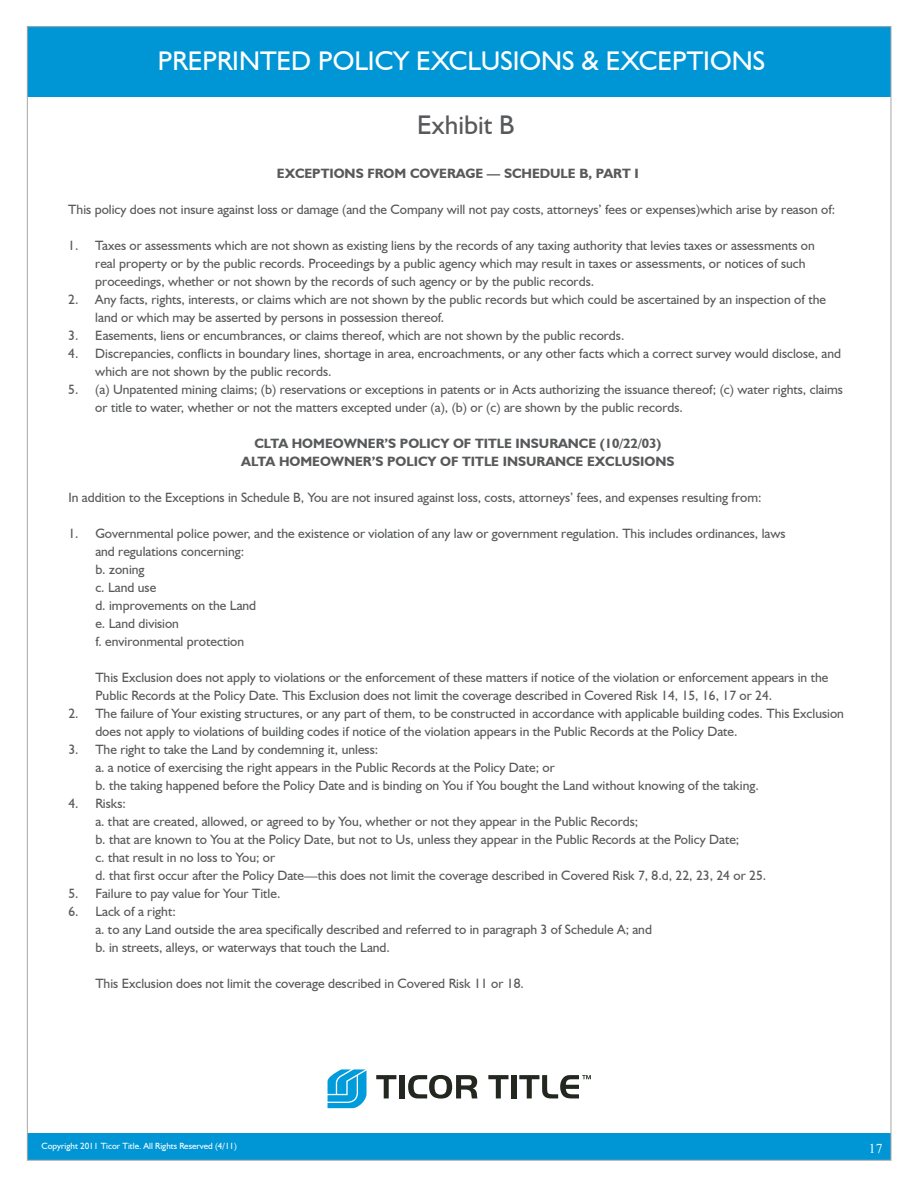
<style>
.page{position:relative;width:918px;height:1188px;background:#fff}
.page>*{position:absolute;margin:0;border:0;box-sizing:border-box;transform-origin:0 0}
.t1{font:27px "Humanist 521 BT";color:#fff}
.t2{font:27px "Humanist 521 BT";color:#58595b}
.t3{font:13.5px/18px "Humanist 521 BT";color:#58595b}
.t4{font:700 13.5px/18px "Humanist 521 BT";color:#58595b;text-align:center}
.t5{font:13.5px "Times New Roman";color:#fff}
.t6{font:9px "Humanist 521 BT";color:#fff}
</style>
<div class="page">
<div style="left:27px;top:27px;width:864px;height:70px;background:#0096d6"></div>
<div style="left:27px;top:1133px;width:864px;height:27px;background:#0096d6"></div>
<svg style="left:328px;top:1069px;width:39px;height:39px"></svg>
<svg style="left:376px;top:1075px;width:20px;height:23px"></svg>
<div style="left:399px;top:1075px;width:5px;height:23px;background:#222720"></div>
<svg style="left:408px;top:1075px;width:70px;height:24px"></svg>
<svg style="left:488px;top:1075px;width:21px;height:23px"></svg>
<div style="left:511px;top:1075px;width:5px;height:23px;background:#222720"></div>
<svg style="left:519px;top:1075px;width:72px;height:23px"></svg>
<h1 class="t1" style="left:158px;top:44px;width:31px">Preprinted</h1>
<h1 class="t1" style="left:318px;top:44px;width:31px">Policy</h1>
<h1 class="t1" style="left:416px;top:44px;width:100px">Exclusions</h1>
<h1 class="t1" style="left:581px;top:44px;width:74px">&amp; Exceptions</h1>
<h1 class="t2" style="left:417px;top:108px;width:99px">Exhibit B</h1>
<p class="t4" style="left:277px;top:164px;width:363px">EXCEPTIONS FROM COVERAGE — SCHEDULE B, PART I</p>
<p class="t3" style="left:68px;top:201px;width:769px">This policy does not insure against loss or damage (and the Company will not pay costs, attorneys’ fees or expenses)which arise by reason of:</p>
<p class="t3" style="left:95px;top:237px;width:721px;text-indent:-27px">1. Taxes or assessments which are not shown as existing liens by the records of any taxing authority that levies taxes or assessments on real property or by the public records. Proceedings by a public agency which may result in taxes or assessments, or notices of such proceedings, whether or not shown by the records of such agency or by the public records.</p>
<p class="t3" style="left:95px;top:291px;width:732px;text-indent:-27px">2. Any facts, rights, interests, or claims which are not shown by the public records but which could be ascertained by an inspection of the land or which may be asserted by persons in possession thereof.</p>
<p class="t3" style="left:68px;top:327px;width:558px">3. Easements, liens or encumbrances, or claims thereof, which are not shown by the public records.</p>
<p class="t3" style="left:95px;top:345px;width:747px;text-indent:-27px">4. Discrepancies, conflicts in boundary lines, shortage in area, encroachments, or any other facts which a correct survey would disclose, and which are not shown by the public records.</p>
<p class="t3" style="left:95px;top:380px;width:749px;text-indent:-27px">5. (a) Unpatented mining claims; (b) reservations or exceptions in patents or in Acts authorizing the issuance thereof; (c) water rights, claims or title to water, whether or not the matters excepted under (a), (b) or (c) are shown by the public records.</p>
<p class="t4" style="left:241px;top:434px;width:435px">CLTA HOMEOWNER’S POLICY OF TITLE INSURANCE (10/22/03)<br>ALTA HOMEOWNER’S POLICY OF TITLE INSURANCE EXCLUSIONS</p>
<p class="t3" style="left:68px;top:488px;width:695px">In addition to the Exceptions in Schedule B, You are not insured against loss, costs, attorneys’ fees, and expenses resulting from:</p>
<p class="t3" style="left:95px;top:525px;width:692px;text-indent:-27px">1. Governmental police power, and the existence or violation of any law or government regulation. This includes ordinances, laws and regulations concerning:<br>b. zoning<br>c. Land use<br>d. improvements on the Land<br>e. Land division<br>f. environmental protection</p>
<p class="t3" style="left:95px;top:668px;width:735px">This Exclusion does not apply to violations or the enforcement of these matters if notice of the violation or enforcement appears in the<br>Public Records at the Policy Date. This Exclusion does not limit the coverage described in Covered Risk 14, 15, 16, 17 or 24.</p>
<p class="t3" style="left:95px;top:704px;width:750px;text-indent:-27px">2. The failure of Your existing structures, or any part of them, to be constructed in accordance with applicable building codes. This Exclusion does not apply to violations of building codes if notice of the violation appears in the Public Records at the Policy Date.</p>
<p class="t3" style="left:95px;top:740px;width:665px;text-indent:-27px">3. The right to take the Land by condemning it, unless:<br>a. a notice of exercising the right appears in the Public Records at the Policy Date; or<br>b. the taking happened before the Policy Date and is binding on You if You bought the Land without knowing of the taking.</p>
<p class="t3" style="left:95px;top:794px;width:672px;text-indent:-27px">4. Risks:<br>a. that are created, allowed, or agreed to by You, whether or not they appear in the Public Records;<br>b. that are known to You at the Policy Date, but not to Us, unless they appear in the Public Records at the Policy Date;<br>c. that result in no loss to You; or<br>d. that first occur after the Policy Date—this does not limit the coverage described in Covered Risk 7, 8.d, 22, 23, 24 or 25.</p>
<p class="t3" style="left:68px;top:884px;width:214px">5. Failure to pay value for Your Title.</p>
<p class="t3" style="left:95px;top:902px;width:558px;text-indent:-27px">6. Lack of a right:<br>a. to any Land outside the area specifically described and referred to in paragraph 3 of Schedule A; and b. in streets, alleys, or waterways that touch the Land.</p>
<p class="t3" style="left:95px;top:974px;width:430px">This Exclusion does not limit the coverage described in Covered Risk 11 or 18.</p>
<p class="t6" style="left:42px;top:1141px;width:197px">Copyright 2011 Ticor Title. All Rights Reserved (4/11)</p>
<p class="t5" style="left:869px;top:1139px;width:15px">17</p>
</div>
